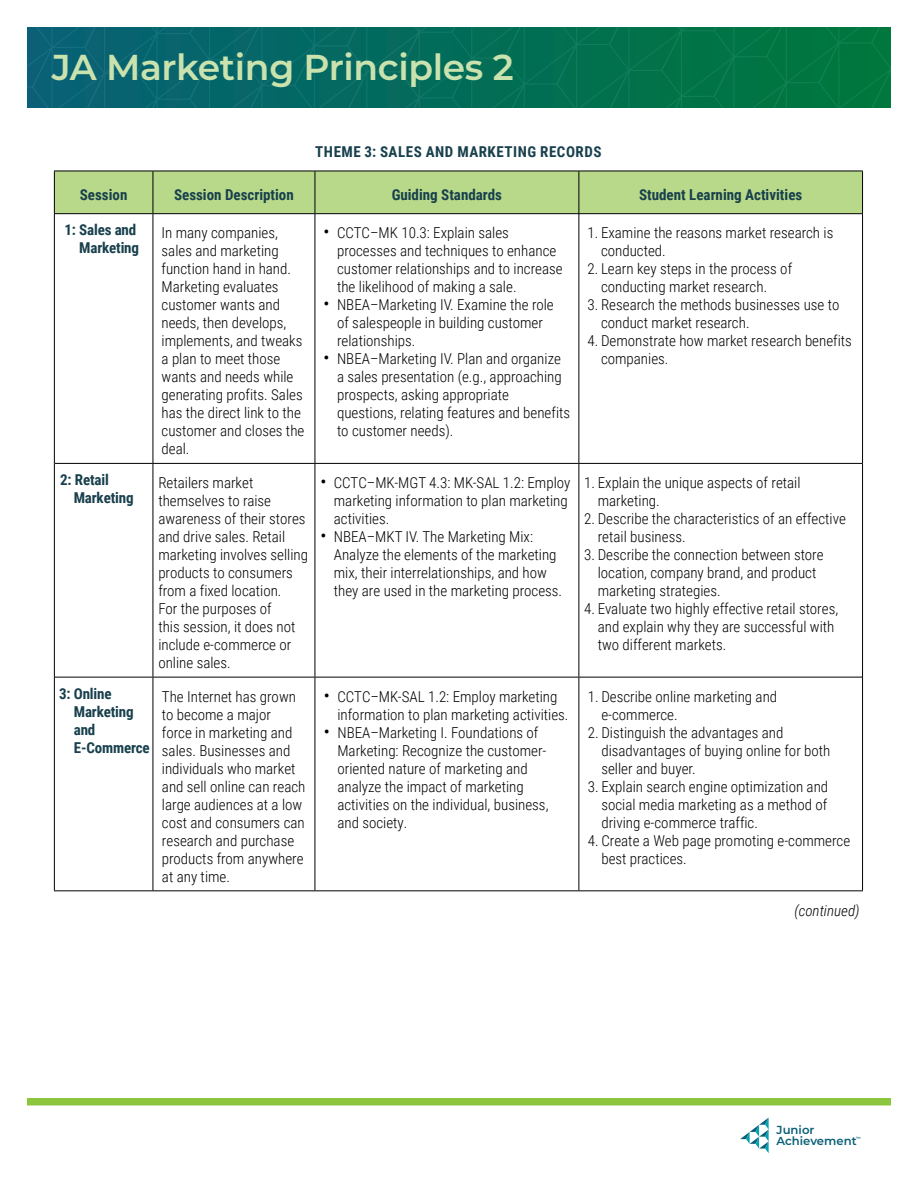
<style>
.page{position:relative;width:918px;height:1188px;background:#fff}
.page>*{position:absolute;margin:0;border:0;box-sizing:border-box;transform-origin:0 0}
.t1{font:600 36px "Montserrat";letter-spacing:-.01em;color:#cae2ad}
.table_body{font:300 15px/18px "Roboto Condensed";color:#000}
.table_col_head{font:700 15px "Roboto Condensed";color:#18404d}
.table_col_head_fl_left_numbered{font:700 15px/18px "Roboto Condensed";letter-spacing:-.01em;color:#18404d}
.table_title{font:700 15px "Roboto Condensed";letter-spacing:.035em;color:#18404d}
.table_continued{font:italic 300 15px "Roboto Condensed";color:#000}
.t2{font:600 11.7px/11.7px "Montserrat";color:#085f77}
.t3{font:600 4.5px "Montserrat";color:#085f77}
.s1{font-weight:400;font-size:18px}
</style>
<div class="page">
<svg style="left:740px;top:1118px;width:29px;height:35px"></svg>
<svg style="left:27px;top:27px;width:864px;height:81px"></svg>
<div style="left:27px;top:1098px;width:864px;height:8px;background:#8cc63e"></div>
<div style="left:55px;top:172px;width:807px;height:41px;background:#b8d989"></div>
<hr style="left:153px;top:214px;width:1px;height:249px;background:#000">
<hr style="left:315px;top:214px;width:1px;height:249px;background:#000">
<hr style="left:579px;top:214px;width:1px;height:249px;background:#000">
<hr style="left:153px;top:464px;width:1px;height:213px;background:#000">
<hr style="left:315px;top:464px;width:1px;height:213px;background:#000">
<hr style="left:579px;top:464px;width:1px;height:213px;background:#000">
<hr style="left:153px;top:677px;width:1px;height:213px;background:#000">
<hr style="left:315px;top:677px;width:1px;height:213px;background:#000">
<hr style="left:579px;top:677px;width:1px;height:213px;background:#000">
<hr style="left:55px;top:463px;width:98px;height:1px;background:#000">
<hr style="left:153px;top:463px;width:162px;height:1px;background:#000">
<hr style="left:315px;top:463px;width:264px;height:1px;background:#000">
<hr style="left:579px;top:463px;width:283px;height:1px;background:#000">
<hr style="left:55px;top:677px;width:98px;height:1px;background:#000">
<hr style="left:153px;top:677px;width:162px;height:1px;background:#000">
<hr style="left:315px;top:677px;width:264px;height:1px;background:#000">
<hr style="left:579px;top:677px;width:283px;height:1px;background:#000">
<hr style="left:54px;top:214px;width:1px;height:249px;background:#000">
<hr style="left:862px;top:214px;width:1px;height:249px;background:#000">
<hr style="left:54px;top:463px;width:1px;height:214px;background:#000">
<hr style="left:862px;top:463px;width:1px;height:214px;background:#000">
<hr style="left:54px;top:677px;width:1px;height:213px;background:#000">
<hr style="left:862px;top:677px;width:1px;height:213px;background:#000">
<hr style="left:54px;top:171px;width:99px;height:1px;background:#000">
<hr style="left:54px;top:171px;width:1px;height:42px;background:#000">
<hr style="left:153px;top:171px;width:162px;height:1px;background:#000">
<hr style="left:153px;top:171px;width:1px;height:42px;background:#000">
<hr style="left:315px;top:171px;width:264px;height:1px;background:#000">
<hr style="left:315px;top:171px;width:1px;height:42px;background:#000">
<hr style="left:579px;top:171px;width:284px;height:1px;background:#000">
<hr style="left:579px;top:171px;width:1px;height:42px;background:#000">
<hr style="left:54px;top:213px;width:99px;height:1px;background:#000">
<hr style="left:153px;top:213px;width:162px;height:1px;background:#000">
<hr style="left:315px;top:213px;width:264px;height:1px;background:#000">
<hr style="left:862px;top:171px;width:1px;height:42px;background:#000">
<hr style="left:579px;top:213px;width:284px;height:1px;background:#000">
<hr style="left:54px;top:890px;width:99px;height:1px;background:#000">
<hr style="left:153px;top:890px;width:162px;height:1px;background:#000">
<hr style="left:315px;top:890px;width:264px;height:1px;background:#000">
<hr style="left:579px;top:890px;width:284px;height:1px;background:#000">
<h1 class="t1" style="left:52px;top:42px;width:463px">JA Marketing Principles 2</h1>
<p class="table_title" style="left:315px;top:142px;width:288px">THEME 3: SALES AND MARKETING RECORDS</p>
<p class="table_col_head" style="left:80px;top:184px;width:49px">Session</p>
<p class="table_col_head" style="left:174px;top:184px;width:121px">Session Description</p>
<p class="table_col_head" style="left:392px;top:184px;width:112px">Guiding Standards</p>
<p class="table_col_head" style="left:639px;top:184px;width:165px">Student Learning Activities</p>
<p class="table_col_head_fl_left_numbered" style="left:65px;top:221px;width:76px;text-align:right">1: Sales and<br>Marketing</p>
<p class="table_body" style="left:162px;top:224px;width:144px">In many companies, sales and marketing function hand in hand.<br>Marketing evaluates customer wants and needs, then develops, implements, and tweaks a plan to meet those wants and needs while generating profits. Sales has the direct link to the customer and closes the deal.</p>
<p class="table_body" style="left:337px;top:224px;width:227px;text-indent:-14px"><span class="s1">•</span> CCTC–MK 10.3: Explain sales processes and techniques to enhance customer relationships and to increase the likelihood of making a sale.</p>
<p class="table_body" style="left:601px;top:224px;width:234px;text-indent:-14px">1. Examine the reasons market research is conducted.</p>
<p class="table_body" style="left:601px;top:260px;width:193px;text-indent:-14px">2. Learn key steps in the process of conducting market research.</p>
<p class="table_body" style="left:601px;top:296px;width:240px;text-indent:-14px">3. Research the methods businesses use to conduct market research.</p>
<p class="table_body" style="left:601px;top:332px;width:252px;text-indent:-14px">4. Demonstrate how market research benefits companies.</p>
<p class="table_body" style="left:337px;top:296px;width:218px;text-indent:-14px"><span class="s1">•</span> NBEA–Marketing IV. Examine the role of salespeople in building customer relationships.</p>
<p class="table_body" style="left:337px;top:350px;width:235px;text-indent:-14px"><span class="s1">•</span> NBEA–Marketing IV. Plan and organize a sales presentation (e.g., approaching prospects, asking appropriate questions, relating features and benefits to customer needs).</p>
<p class="table_col_head_fl_left_numbered" style="left:74px;top:470px;width:61px;text-indent:-14px">2: Retail<br>Marketing</p>
<p class="table_body" style="left:158px;top:473px;width:151px">Retailers market themselves to raise awareness of their stores and drive sales. Retail marketing involves selling products to consumers from a fixed location.<br>For the purposes of<br>this session, it does not include e-commerce or online sales.</p>
<p class="table_body" style="left:334px;top:473px;width:238px;text-indent:-14px"><span class="s1">•</span> CCTC–MK-MGT 4.3: MK-SAL 1.2: Employ marketing information to plan marketing activities.</p>
<p class="table_body" style="left:334px;top:527px;width:230px;text-indent:-14px"><span class="s1">•</span> NBEA–MKT IV. The Marketing Mix:<br>Analyze the elements of the marketing mix, their interrelationships, and how they are used in the marketing process.</p>
<p class="table_col_head_fl_left_numbered" style="left:74px;top:684px;width:77px;text-indent:-15px">3: Online<br>Marketing and<br>E-Commerce</p>
<p class="table_body" style="left:162px;top:687px;width:145px">The Internet has grown to become a major<br>force in marketing and sales. Businesses and individuals who market and sell online can reach large audiences at a low cost and consumers can research and purchase products from anywhere at any time.</p>
<p class="table_body" style="left:337px;top:687px;width:233px;text-indent:-14px"><span class="s1">•</span> CCTC–MK-SAL 1.2: Employ marketing information to plan marketing activities.</p>
<p class="table_body" style="left:337px;top:723px;width:213px;text-indent:-14px"><span class="s1">•</span> NBEA–Marketing I. Foundations of<br>Marketing: Recognize the customer&shy;oriented nature of marketing and analyze the impact of marketing activities on the individual, business, and society.</p>
<p class="table_body" style="left:598px;top:473px;width:204px;text-indent:-14px">1. Explain the unique aspects of retail marketing.</p>
<p class="table_body" style="left:598px;top:509px;width:250px;text-indent:-14px">2. Describe the characteristics of an effective retail business.</p>
<p class="table_body" style="left:598px;top:545px;width:227px;text-indent:-14px">3. Describe the connection between store location, company brand, and product marketing strategies.</p>
<p class="table_body" style="left:598px;top:599px;width:242px;text-indent:-14px">4. Evaluate two highly effective retail stores, and explain why they are successful with two different markets.</p>
<p class="table_body" style="left:601px;top:687px;width:177px;text-indent:-14px">1. Describe online marketing and e-commerce.</p>
<p class="table_body" style="left:601px;top:723px;width:231px;text-indent:-14px">2. Distinguish the advantages and disadvantages of buying online for both seller and buyer.</p>
<p class="table_body" style="left:601px;top:777px;width:228px;text-align:justify;text-indent:-14px">3. Explain search engine optimization and social media marketing as a method of driving e-commerce traffic.</p>
<p class="table_body" style="left:601px;top:831px;width:250px;text-indent:-14px">4. Create a Web page promoting e-commerce best practices.</p>
<p class="table_continued" style="left:794px;top:900px;width:67px">(continued)</p>
<p class="t2" style="left:777px;top:1123px;width:82px">Junior<br>Achievement</p>
<p class="t3" style="left:856px;top:1135px;width:6px">™</p>
</div>
